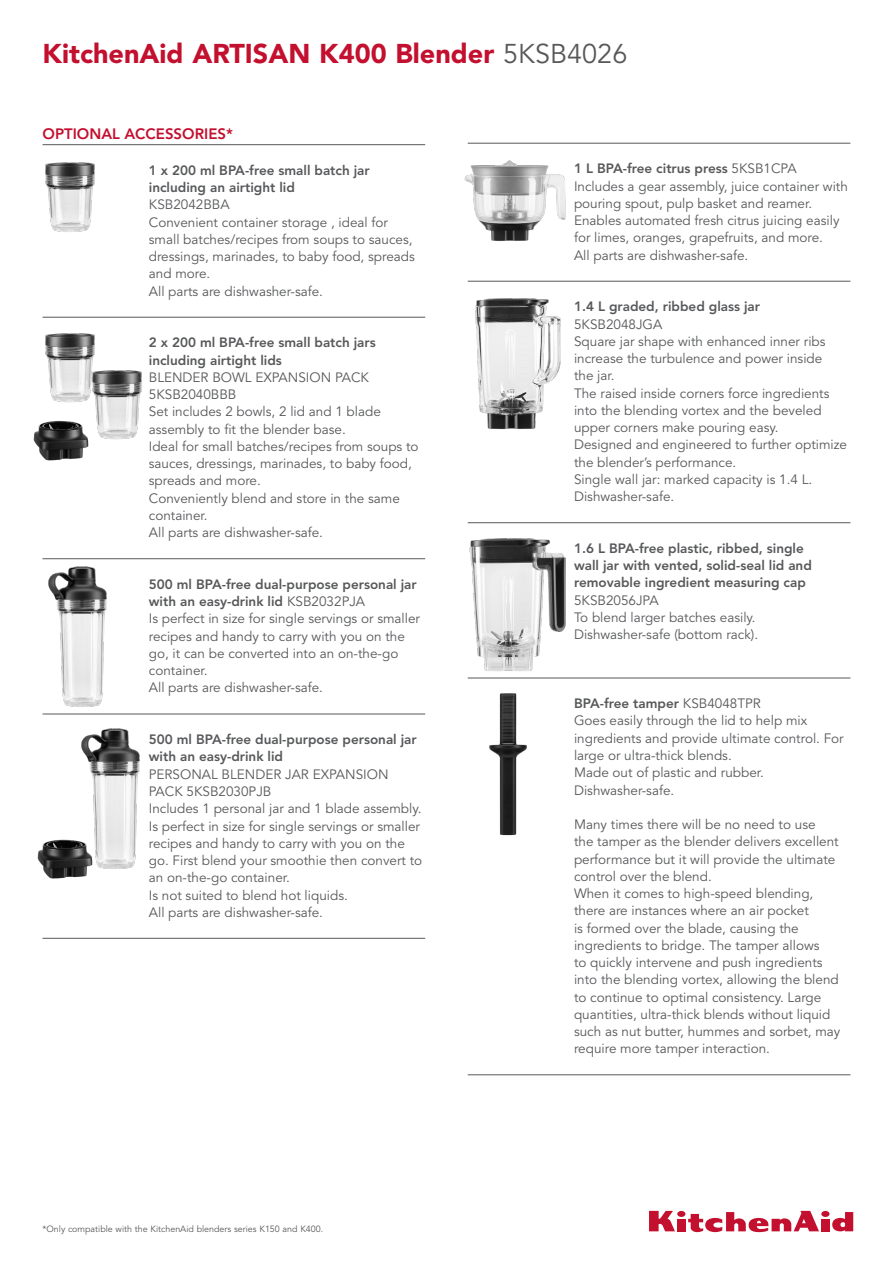
<style>
.page{position:relative;width:893px;height:1263px;background:#fff}
.page>*{position:absolute;margin:0;border:0;box-sizing:border-box;transform-origin:0 0}
.Titre_Produit_22{font:900 27px "Avenir LT Std";color:#c3102f}
.Tab_Tech_Titre{font:800 15px "Avenir LT Std";color:#c3102f}
.Acces_2{font:13.5px/17.2px "Avenir LT Std";color:#57585a}
.Acces_2-2{font:800 13.5px/17.2px "Avenir LT Std";color:#57585a}
.t1{font:9px "Avenir LT Std";color:#57585a}
.s1{font-weight:400;color:#57585a}
.s2{font-weight:400}
</style>
<div class="page">
<img style="left:464px;top:160px;width:102px;height:81px">
<img style="left:45px;top:162px;width:50px;height:70px">
<img style="left:45px;top:333px;width:50px;height:70px">
<img style="left:84px;top:362px;width:58px;height:78px">
<img style="left:33px;top:415px;width:61px;height:46px">
<img style="left:37px;top:839px;width:49px;height:40px">
<img style="left:42px;top:559px;width:73px;height:156px">
<img style="left:74px;top:728px;width:66px;height:148px">
<img style="left:475px;top:298px;width:86px;height:132px">
<img style="left:467px;top:538px;width:107px;height:140px">
<img style="left:489px;top:693px;width:38px;height:143px">
<div style="left:677px;top:1219px;width:8px;height:12px;background:#c3102f"></div>
<div style="left:677px;top:1211px;width:8px;height:6px;background:#c3102f;border-radius:50%"></div>
<div style="left:821px;top:1219px;width:8px;height:12px;background:#c3102f"></div>
<div style="left:821px;top:1211px;width:8px;height:6px;background:#c3102f;border-radius:50%"></div>
<svg style="left:649px;top:1211px;width:26px;height:20px"></svg>
<svg style="left:688px;top:1211px;width:131px;height:21px"></svg>
<svg style="left:832px;top:1212px;width:21px;height:19px"></svg>
<hr style="left:43px;top:144px;width:382px;height:1px;background:#57585a">
<hr style="left:43px;top:317px;width:382px;height:1px;background:#57585a">
<hr style="left:43px;top:558px;width:382px;height:1px;background:#57585a">
<hr style="left:43px;top:714px;width:382px;height:1px;background:#57585a">
<hr style="left:43px;top:938px;width:382px;height:1px;background:#57585a">
<hr style="left:468px;top:143px;width:382px;height:1px;background:#57585a">
<hr style="left:468px;top:281px;width:382px;height:1px;background:#57585a">
<hr style="left:468px;top:522px;width:382px;height:1px;background:#57585a">
<hr style="left:468px;top:678px;width:382px;height:1px;background:#57585a">
<hr style="left:468px;top:1074px;width:382px;height:1px;background:#57585a">
<p class="Titre_Produit_22" style="left:43px;top:37px;width:586px">KitchenAid ARTISAN K400 Blender <span class="s1">5KSB4026</span></p>
<p class="Tab_Tech_Titre" style="left:43px;top:125px;width:192px">OPTIONAL ACCESSORIES*</p>
<p class="Acces_2-2" style="left:149px;top:162px;width:222px">1 x 200 ml BPA-free small batch jar including an airtight lid<br><span class="s2">KSB2042BBA</span></p>
<p class="Acces_2" style="left:149px;top:214px;width:268px">Convenient container storage , ideal for small batches/recipes from soups to sauces, dressings, marinades, to baby food, spreads and more.</p>
<p class="Acces_2" style="left:149px;top:283px;width:176px">All parts are dishwasher-safe.</p>
<p class="Acces_2-2" style="left:149px;top:334px;width:228px">2 x 200 ml BPA-free small batch jars including airtight lids<br><span class="s2">BLENDER BOWL EXPANSION PACK<br>5KSB2040BBB</span></p>
<p class="Acces_2" style="left:149px;top:404px;width:234px">Set includes 2 bowls, 2 lid and 1 blade assembly to fit the blender base.</p>
<p class="Acces_2" style="left:149px;top:438px;width:271px">Ideal for small batches/recipes from soups to sauces, dressings, marinades, to baby food,</p>
<p class="Acces_2" style="left:149px;top:473px;width:114px">spreads and more.</p>
<p class="Acces_2" style="left:149px;top:490px;width:253px">Conveniently blend and store in the same container.</p>
<p class="Acces_2" style="left:149px;top:524px;width:176px">All parts are dishwasher-safe.</p>
<p class="Acces_2-2" style="left:149px;top:576px;width:269px">500 ml BPA-free dual-purpose personal jar with an easy-drink lid <span class="s2">KSB2032PJA</span></p>
<p class="Acces_2" style="left:149px;top:611px;width:273px">Is perfect in size for single servings or smaller recipes and handy to carry with you on the go, it can be converted into an on-the-go container.</p>
<p class="Acces_2" style="left:149px;top:680px;width:176px">All parts are dishwasher-safe.</p>
<p class="Acces_2-2" style="left:149px;top:731px;width:269px">500 ml BPA-free dual-purpose personal jar with an easy-drink lid</p>
<p class="Acces_2" style="left:149px;top:766px;width:241px">PERSONAL BLENDER JAR EXPANSION<br>PACK 5KSB2030PJB</p>
<p class="Acces_2" style="left:149px;top:800px;width:274px">Includes 1 personal jar and 1 blade assembly.</p>
<p class="Acces_2" style="left:149px;top:818px;width:275px">Is perfect in size for single servings or smaller recipes and handy to carry with you on the go. First blend your smoothie then convert to an on-the-go container.</p>
<p class="Acces_2" style="left:149px;top:887px;width:201px">Is not suited to blend hot liquids.</p>
<p class="Acces_2" style="left:149px;top:904px;width:176px">All parts are dishwasher-safe.</p>
<p class="t1" style="left:43px;top:1224px;width:282px">*Only compatible with the KitchenAid blenders series K150 and K400.</p>
<p class="Acces_2-2" style="left:574px;top:160px;width:224px">1 L BPA-free citrus press <span class="s2">5KSB1CPA</span></p>
<p class="Acces_2" style="left:574px;top:178px;width:275px">Includes a gear assembly, juice container with pouring spout, pulp basket and reamer.</p>
<p class="Acces_2" style="left:574px;top:212px;width:267px">Enables automated fresh citrus juicing easily for limes, oranges, grapefruits, and more.</p>
<p class="Acces_2" style="left:574px;top:247px;width:176px">All parts are dishwasher-safe.</p>
<p class="Acces_2-2" style="left:574px;top:298px;width:188px">1.4 L graded, ribbed glass jar<br><span class="s2">5KSB2048JGA</span></p>
<p class="Acces_2" style="left:574px;top:333px;width:253px">Square jar shape with enhanced inner ribs increase the turbulence and power inside the jar.</p>
<p class="Acces_2" style="left:574px;top:385px;width:257px">The raised inside corners force ingredients into the blending vortex and the beveled upper corners make pouring easy.</p>
<p class="Acces_2" style="left:574px;top:437px;width:274px">Designed and engineered to further optimize the blender’s performance.</p>
<p class="Acces_2" style="left:574px;top:471px;width:240px">Single wall jar: marked capacity is 1.4 L.</p>
<p class="Acces_2" style="left:574px;top:488px;width:102px">Dishwasher-safe.</p>
<p class="Acces_2-2" style="left:574px;top:540px;width:239px">1.6 L BPA-free plastic, ribbed, single wall jar with vented, solid-seal lid and removable ingredient measuring cap<br><span class="s2">5KSB2056JPA</span></p>
<p class="Acces_2" style="left:574px;top:609px;width:183px">To blend larger batches easily.</p>
<p class="Acces_2" style="left:574px;top:626px;width:186px">Dishwasher-safe (bottom rack).</p>
<p class="Acces_2-2" style="left:574px;top:695px;width:188px">BPA-free tamper <span class="s2">KSB4048TPR</span></p>
<p class="Acces_2" style="left:574px;top:713px;width:271px">Goes easily through the lid to help mix ingredients and provide ultimate control. For large or ultra-thick blends.</p>
<p class="Acces_2" style="left:574px;top:764px;width:191px">Made out of plastic and rubber.</p>
<p class="Acces_2" style="left:574px;top:782px;width:102px">Dishwasher-safe.</p>
<p class="Acces_2" style="left:574px;top:816px;width:266px">Many times there will be no need to use<br>the tamper as the blender delivers excellent performance but it will provide the ultimate control over the blend.</p>
<p class="Acces_2" style="left:574px;top:885px;width:268px">When it comes to high-speed blending, there are instances where an air pocket<br>is formed over the blade, causing the ingredients to bridge. The tamper allows<br>to quickly intervene and push ingredients into the blending vortex, allowing the blend to continue to optimal consistency. Large quantities, ultra-thick blends without liquid such as nut butter, hummes and sorbet, may require more tamper interaction.</p>
</div>
